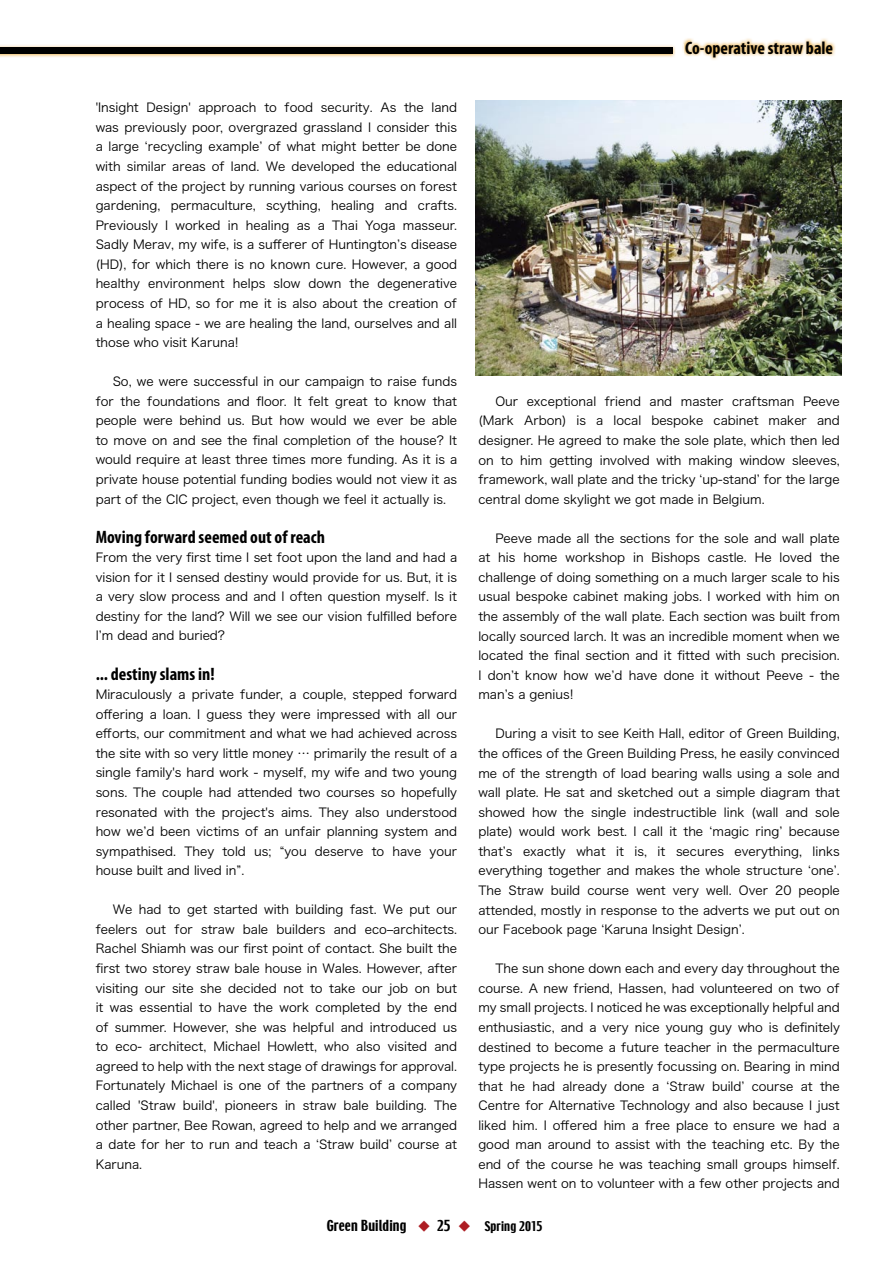
<style>
.page{position:relative;width:893px;height:1263px;background:#fff}
.page>*{position:absolute;margin:0;border:0;box-sizing:border-box;transform-origin:0 0}
.t1{font:700 condensed 18px "Myriad Pro";color:#000}
.t2{font:13.5px "Techno";letter-spacing:.01em;color:#000}
.t3{font:12.3px/19.5px "Hira Kaku Pro W3";color:#000;text-align:justify}
.s1{color:#ad1d23}
.s2{font-size:12px}
</style>
<div class="page">
<img style="left:0;top:45px;width:683px;height:12px">
<div style="left:0;top:48px;width:672px;height:6px;background:#000"></div>
<img style="left:683px;top:38px;width:153px;height:22px">
<svg style="left:683px;top:45px;width:1px;height:15px"></svg>
<img style="left:475px;top:101px;width:366px;height:274px">
<p class="t3" style="left:96px;top:97px;width:363px">'Insight Design' approach to food security. As the land was previously poor, overgrazed grassland I consider this a large ʻrecycling exampleʼ of what might better be done with similar areas of land. We developed the educational aspect of the project by running various courses on forest gardening, permaculture, scything, healing and crafts.<br>Previously I worked in healing as a Thai Yoga masseur.<br>Sadly Merav, my wife, is a sufferer of Huntingtonʼs disease (HD), for which there is no known cure. However, a good healthy environment helps slow down the degenerative process of HD, so for me it is also about the creation of a healing space - we are healing the land, ourselves and all those who visit Karuna!</p>
<p class="t3" style="left:96px;top:371px;width:363px;text-indent:17px">So, we were successful in our campaign to raise funds for the foundations and floor. It felt great to know that people were behind us. But how would we ever be able to move on and see the final completion of the house? It would require at least three times more funding. As it is a private house potential funding bodies would not view it as part of the CIC project, even though we feel it actually is.</p>
<h1 class="t1" style="left:96px;top:525px;width:231px">Moving forward seemed out of reach</h1>
<p class="t3" style="left:96px;top:547px;width:363px">From the very first time I set foot upon the land and had a vision for it I sensed destiny would provide for us. But, it is a very slow process and and I often question myself. Is it destiny for the land? Will we see our vision fulfilled before Iʼm dead and buried?</p>
<h1 class="t1" style="left:96px;top:662px;width:120px">... destiny slams in!</h1>
<p class="t3" style="left:96px;top:684px;width:363px">Miraculously a private funder, a couple, stepped forward offering a loan. I guess they were impressed with all our efforts, our commitment and what we had achieved across the site with so very little money … primarily the result of a single family's hard work - myself, my wife and two young sons. The couple had attended two courses so hopefully resonated with the project's aims. They also understood how weʼd been victims of an unfair planning system and sympathised. They told us; “you deserve to have your house built and lived in”.</p>
<p class="t3" style="left:96px;top:899px;width:363px;text-indent:17px">We had to get started with building fast. We put our feelers out for straw bale builders and eco‒architects.<br>Rachel Shiamh was our first point of contact. She built the first two storey straw bale house in Wales. However, after visiting our site she decided not to take our job on but it was essential to have the work completed by the end of summer. However, she was helpful and introduced us to eco- architect, Michael Howlett, who also visited and agreed to help with the next stage of drawings for approval.<br>Fortunately Michael is one of the partners of a company called 'Straw build', pioneers in straw bale building. The other partner, Bee Rowan, agreed to help and we arranged a date for her to run and teach a ʻStraw buildʼ course at Karuna.</p>
<h1 class="t1" style="left:685px;top:36px;width:150px">Co-operative straw bale</h1>
<p class="t3" style="left:478px;top:391px;width:363px;text-indent:17px">Our exceptional friend and master craftsman Peeve (Mark Arbon) is a local bespoke cabinet maker and designer. He agreed to make the sole plate, which then led on to him getting involved with making window sleeves, framework, wall plate and the tricky ʻup-standʼ for the large central dome skylight we got made in Belgium.</p>
<p class="t3" style="left:478px;top:527px;width:363px;text-indent:17px">Peeve made all the sections for the sole and wall plate at his home workshop in Bishops castle. He loved the challenge of doing something on a much larger scale to his usual bespoke cabinet making jobs. I worked with him on the assembly of the wall plate. Each section was built from locally sourced larch. It was an incredible moment when we located the final section and it fitted with such precision.<br>I donʼt know how weʼd have done it without Peeve - the manʼs a genius!</p>
<p class="t3" style="left:478px;top:723px;width:363px;text-indent:17px">During a visit to see Keith Hall, editor of Green Building, the offices of the Green Building Press, he easily convinced me of the strength of load bearing walls using a sole and wall plate. He sat and sketched out a simple diagram that showed how the single indestructible link (wall and sole plate) would work best. I call it the ʻmagic ringʼ because thatʼs exactly what it is, it secures everything, links everything together and makes the whole structure ʻoneʼ.<br>The Straw build course went very well. Over 20 people attended, mostly in response to the adverts we put out on our Facebook page ʻKaruna Insight Designʼ.</p>
<p class="t3" style="left:478px;top:958px;width:363px;text-indent:17px">The sun shone down each and every day throughout the course. A new friend, Hassen, had volunteered on two of my small projects. I noticed he was exceptionally helpful and enthusiastic, and a very nice young guy who is definitely destined to become a future teacher in the permaculture type projects he is presently focussing on. Bearing in mind that he had already done a ʻStraw buildʼ course at the Centre for Alternative Technology and also because I just liked him. I offered him a free place to ensure we had a good man around to assist with the teaching etc. By the end of the course he was teaching small groups himself.<br>Hassen went on to volunteer with a few other projects and</p>
<p class="t2" style="left:327px;top:1217px;width:217px">Green Building <span class="s1">◆</span> 25 <span class="s1">◆</span> <span class="s2">Spring 2015</span></p>
</div>
